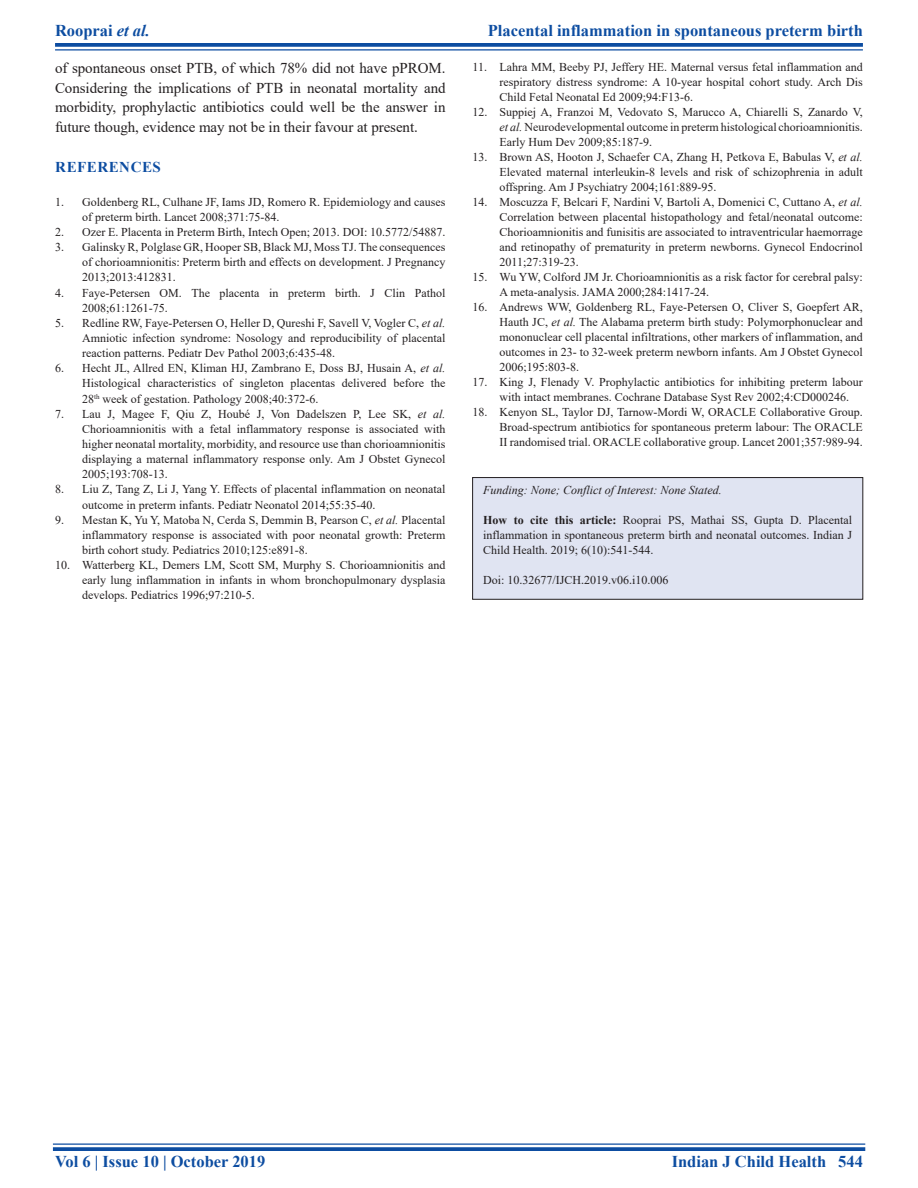
<style>
.page{position:relative;width:918px;height:1188px;background:#fff}
.page>*{position:absolute;margin:0;border:0;box-sizing:border-box;transform-origin:0 0}
.t1{font:700 16.5px "Times New Roman";color:#0d4da1}
.TXFL{font:15px/19.6px "Times New Roman";letter-spacing:-.005em;color:#231f20;text-align:justify}
.t2{font:700 15px "Times New Roman";letter-spacing:.035em;color:#0d4da1}
.REF{font:12px/15px "Times New Roman";color:#231f20;text-align:justify}
.SRC{font:12px/15px "Times New Roman";color:#231f20;text-align:justify}
.SRC-2{font:italic 12px "Times New Roman";color:#231f20}
.s1{font-style:italic}
.s2{font-weight:700}
</style>
<div class="page">
<svg style="left:55px;top:43px;width:808px;height:4px;background:#1b57a6"></svg>
<hr style="left:55px;top:49px;width:808px;height:2px;background:#0d4da1">
<hr style="left:53px;top:1143px;width:812px;height:2px;background:#0d4da1">
<svg style="left:53px;top:1147px;width:812px;height:4px;background:#1b57a6"></svg>
<div style="left:473px;top:478px;width:390px;height:121px;background:#e0e4f2"></div>
<div style="left:473px;top:477px;width:390px;height:122px;border:1px solid #231f20"></div>
<h1 class="t1" style="left:55px;top:18px;width:96px">Rooprai <span class="s1">et al.</span></h1>
<h1 class="t1" style="left:488px;top:18px;width:377px">Placental inflammation in spontaneous preterm birth</h1>
<p class="TXFL" style="left:55px;top:58px;width:392px">of spontaneous onset PTB, of which 78% did not have pPROM.<br>Considering the implications of PTB in neonatal mortality and morbidity, prophylactic antibiotics could well be the answer in future though, evidence may not be in their favour at present.</p>
<h1 class="t2" style="left:55px;top:157px;width:107px">REFERENCES</h1>
<p class="REF" style="left:82px;top:194px;width:365px;text-indent:-27px">1. Goldenberg RL, Culhane JF, Iams JD, Romero R. Epidemiology and causes of preterm birth. Lancet 2008;371:75-84.</p>
<p class="REF" style="left:55px;top:224px;width:392px">2. Ozer E. Placenta in Preterm Birth, Intech Open; 2013. DOI: 10.5772/54887.</p>
<p class="REF" style="left:82px;top:239px;width:365px;text-indent:-27px">3. Galinsky R, Polglase GR, Hooper SB, Black MJ, Moss TJ. The consequences of chorioamnionitis: Preterm birth and effects on development. J Pregnancy 2013;2013:412831.</p>
<p class="REF" style="left:82px;top:285px;width:365px;text-indent:-27px">4. Faye-Petersen OM. The placenta in preterm birth. J Clin Pathol<br>2008;61:1261-75.</p>
<p class="REF" style="left:82px;top:315px;width:365px;text-indent:-27px">5. Redline RW, Faye-Petersen O, Heller D, Qureshi F, Savell V, Vogler C, <span class="s1">et al.<br></span>Amniotic infection syndrome: Nosology and reproducibility of placental reaction patterns. Pediatr Dev Pathol 2003;6:435-48.</p>
<p class="REF" style="left:82px;top:360px;width:365px;text-indent:-27px">6. Hecht JL, Allred EN, Kliman HJ, Zambrano E, Doss BJ, Husain A, <span class="s1">et al.<br></span>Histological characteristics of singleton placentas delivered before the 28<sup>th</sup> week of gestation. Pathology 2008;40:372-6.</p>
<p class="REF" style="left:82px;top:406px;width:365px;text-indent:-27px">7. Lau J, Magee F, Qiu Z, Houbé J, Von Dadelszen P, Lee SK, <span class="s1">et al.<br></span>Chorioamnionitis with a fetal inflammatory response is associated with higher neonatal mortality, morbidity, and resource use than chorioamnionitis displaying a maternal inflammatory response only. Am J Obstet Gynecol 2005;193:708-13.</p>
<p class="REF" style="left:82px;top:481px;width:365px;text-indent:-27px">8. Liu Z, Tang Z, Li J, Yang Y. Effects of placental inflammation on neonatal outcome in preterm infants. Pediatr Neonatol 2014;55:35-40.</p>
<p class="REF" style="left:82px;top:512px;width:365px;text-indent:-27px">9. Mestan K, Yu Y, Matoba N, Cerda S, Demmin B, Pearson C, <span class="s1">et al.</span> Placental inflammatory response is associated with poor neonatal growth: Preterm birth cohort study. Pediatrics 2010;125:e891-8.</p>
<p class="REF" style="left:82px;top:557px;width:365px;text-indent:-27px">10. Watterberg KL, Demers LM, Scott SM, Murphy S. Chorioamnionitis and early lung inflammation in infants in whom bronchopulmonary dysplasia develops. Pediatrics 1996;97:210-5.</p>
<p class="REF" style="left:500px;top:59px;width:365px;text-indent:-27px">11. Lahra MM, Beeby PJ, Jeffery HE. Maternal versus fetal inflammation and respiratory distress syndrome: A 10-year hospital cohort study. Arch Dis Child Fetal Neonatal Ed 2009;94:F13-6.</p>
<p class="REF" style="left:500px;top:104px;width:365px;text-indent:-27px">12. Suppiej A, Franzoi M, Vedovato S, Marucco A, Chiarelli S, Zanardo V, <span class="s1">et al.</span> Neurodevelopmental outcome in preterm histological chorioamnionitis.<br>Early Hum Dev 2009;85:187-9.</p>
<p class="REF" style="left:500px;top:149px;width:365px;text-indent:-27px">13. Brown AS, Hooton J, Schaefer CA, Zhang H, Petkova E, Babulas V, <span class="s1">et al.<br></span>Elevated maternal interleukin-8 levels and risk of schizophrenia in adult offspring. Am J Psychiatry 2004;161:889-95.</p>
<p class="REF" style="left:500px;top:194px;width:365px;text-indent:-27px">14. Moscuzza F, Belcari F, Nardini V, Bartoli A, Domenici C, Cuttano A, <span class="s1">et al.<br></span>Correlation between placental histopathology and fetal/neonatal outcome:<br>Chorioamnionitis and funisitis are associated to intraventricular haemorrage and retinopathy of prematurity in preterm newborns. Gynecol Endocrinol 2011;27:319-23.</p>
<p class="REF" style="left:500px;top:269px;width:365px;text-indent:-27px">15. Wu YW, Colford JM Jr. Chorioamnionitis as a risk factor for cerebral palsy:<br>A meta-analysis. JAMA 2000;284:1417-24.</p>
<p class="REF" style="left:500px;top:299px;width:365px;text-indent:-27px">16. Andrews WW, Goldenberg RL, Faye-Petersen O, Cliver S, Goepfert AR, Hauth JC, <span class="s1">et al.</span> The Alabama preterm birth study: Polymorphonuclear and mononuclear cell placental infiltrations, other markers of inflammation, and outcomes in 23- to 32-week preterm newborn infants. Am J Obstet Gynecol 2006;195:803-8.</p>
<p class="REF" style="left:500px;top:374px;width:365px;text-indent:-27px">17. King J, Flenady V. Prophylactic antibiotics for inhibiting preterm labour with intact membranes. Cochrane Database Syst Rev 2002;4:CD000246.</p>
<p class="REF" style="left:500px;top:404px;width:365px;text-indent:-27px">18. Kenyon SL, Taylor DJ, Tarnow-Mordi W, ORACLE Collaborative Group.<br>Broad-spectrum antibiotics for spontaneous preterm labour: The ORACLE II randomised trial. ORACLE collaborative group. Lancet 2001;357:989-94.</p>
<p class="SRC-2" style="left:483px;top:482px;width:240px">Funding: None; Conflict of Interest: None Stated.</p>
<p class="SRC" style="left:483px;top:512px;width:371px"><span class="s2">How to cite this article:</span> Rooprai PS, Mathai SS, Gupta D. Placental inflammation in spontaneous preterm birth and neonatal outcomes. Indian J Child Health. 2019; 6(10):541-544.</p>
<p class="SRC" style="left:483px;top:572px;width:187px">Doi: 10.32677/IJCH.2019.v06.i10.006</p>
<h1 class="t1" style="left:55px;top:1150px;width:212px">Vol 6 | Issue 10 | October 2019</h1>
<h1 class="t1" style="left:672px;top:1150px;width:193px">Indian J Child Health 544</h1>
</div>
